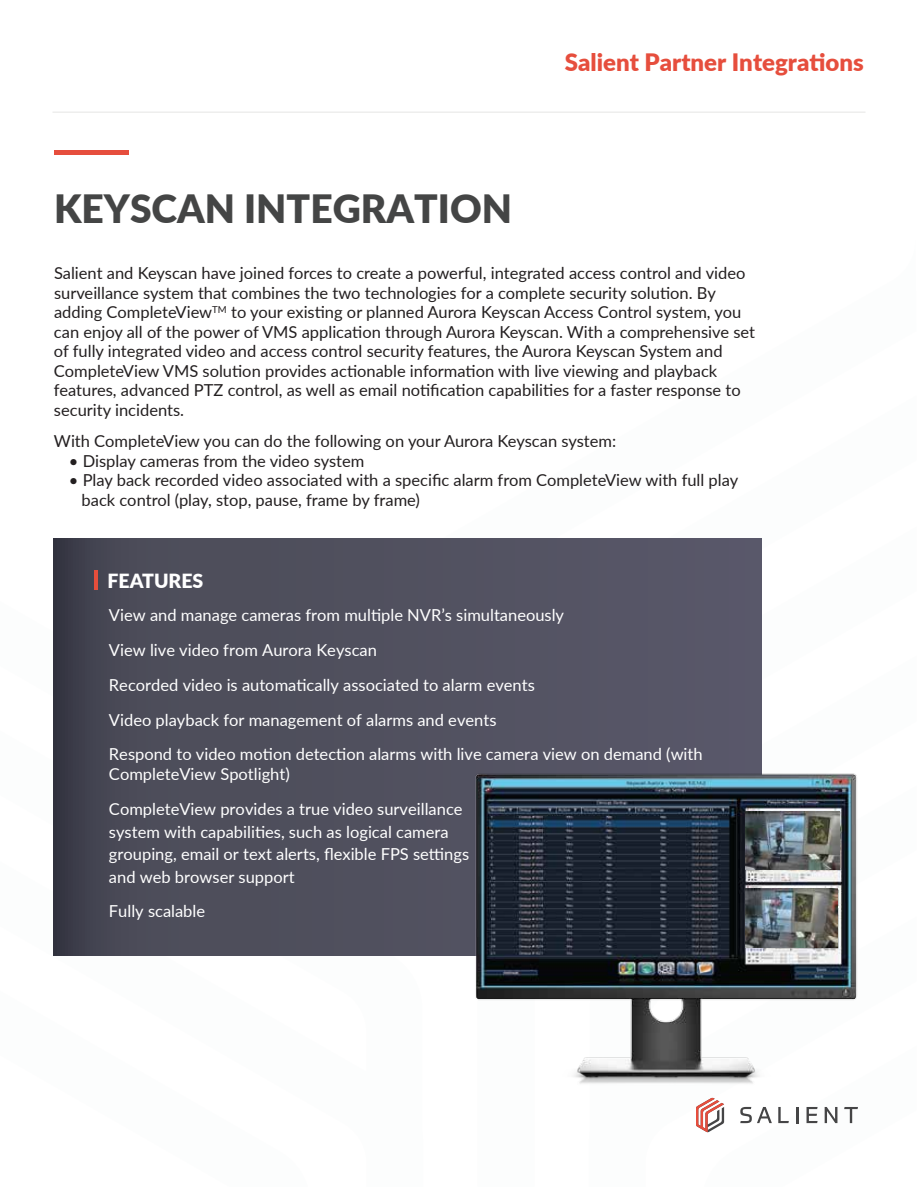
<style>
.page{position:relative;width:918px;height:1188px;background:#fff}
.page>*{position:absolute;margin:0;border:0;box-sizing:border-box;transform-origin:0 0}
.t1{font:900 39px "Lato";color:#444545}
.t2{font:900 24px "Lato";color:#e64e3d}
.t3{font:900 19.5px "Lato";color:#fff}
.t4{font:16.5px/19.5px "Lato";color:#231f20}
.t5{font:16.5px/34.8px "Lato";color:#fff}
</style>
<div class="page">
<svg style="left:696px;top:1097px;width:162px;height:36px"></svg>
<div style="left:53px;top:538px;width:708px;height:417px;background:linear-gradient(to right,#464652,#5b596b)"></div>
<div style="left:54px;top:150px;width:75px;height:5px;background:#e64e3d"></div>
<hr style="left:52px;top:112px;width:814px;height:1px;background:#e5e5e4">
<hr style="left:94px;top:570px;width:4px;height:20px;background:#e64e3c">
<img style="left:453px;top:764px;width:404px;height:320px">
<img style="left:746px;top:811px;width:94px;height:59px">
<img style="left:746px;top:889px;width:91px;height:59px">
<h1 class="t1" style="left:54px;top:180px;width:460px">KEYSCAN INTEGRATION</h1>
<h2 class="t2" style="left:565px;top:45px;width:301px">Salient Partner Integrations</h2>
<p class="t4" style="left:54px;top:263px;width:703px">Salient and Keyscan have joined forces to create a powerful, integrated access control and video surveillance system that combines the two technologies for a complete security solution. By adding CompleteView<sup>TM</sup> to your existing or planned Aurora Keyscan Access Control system, you can enjoy all of the power of VMS application through Aurora Keyscan. With a comprehensive set of fully integrated video and access control security features, the Aurora Keyscan System and CompleteView VMS solution provides actionable information with live viewing and playback features, advanced PTZ control, as well as email notification capabilities for a faster response to security incidents.</p>
<p class="t4" style="left:54px;top:431px;width:564px">With CompleteView you can do the following on your Aurora Keyscan system:</p>
<p class="t4" style="left:69px;top:450px;width:297px">• Display cameras from the video system</p>
<p class="t4" style="left:82px;top:470px;width:658px;text-indent:-13px">• Play back recorded video associated with a specific alarm from CompleteView with full play back control (play, stop, pause, frame by frame)</p>
<p class="t3" style="left:107px;top:567px;width:97px">FEATURES</p>
<p class="t5" style="left:109px;top:597px;width:595px">View and manage cameras from multiple NVR’s simultaneously<br>View live video from Aurora Keyscan<br>Recorded video is automatically associated to alarm events<br>Video playback for management of alarms and events<br>Respond to video motion detection alarms with live camera view on demand (with</p>
<p class="t5" style="left:109px;top:756px;width:355px">CompleteView Spotlight)<br>CompleteView provides a true video surveillance</p>
<p class="t5" style="left:109px;top:820px;width:362px;line-height:22.5px">system with capabilities, such as logical camera grouping, email or text alerts, flexible FPS settings and web browser support</p>
<p class="t5" style="left:109px;top:893px;width:98px">Fully scalable</p>
</div>
